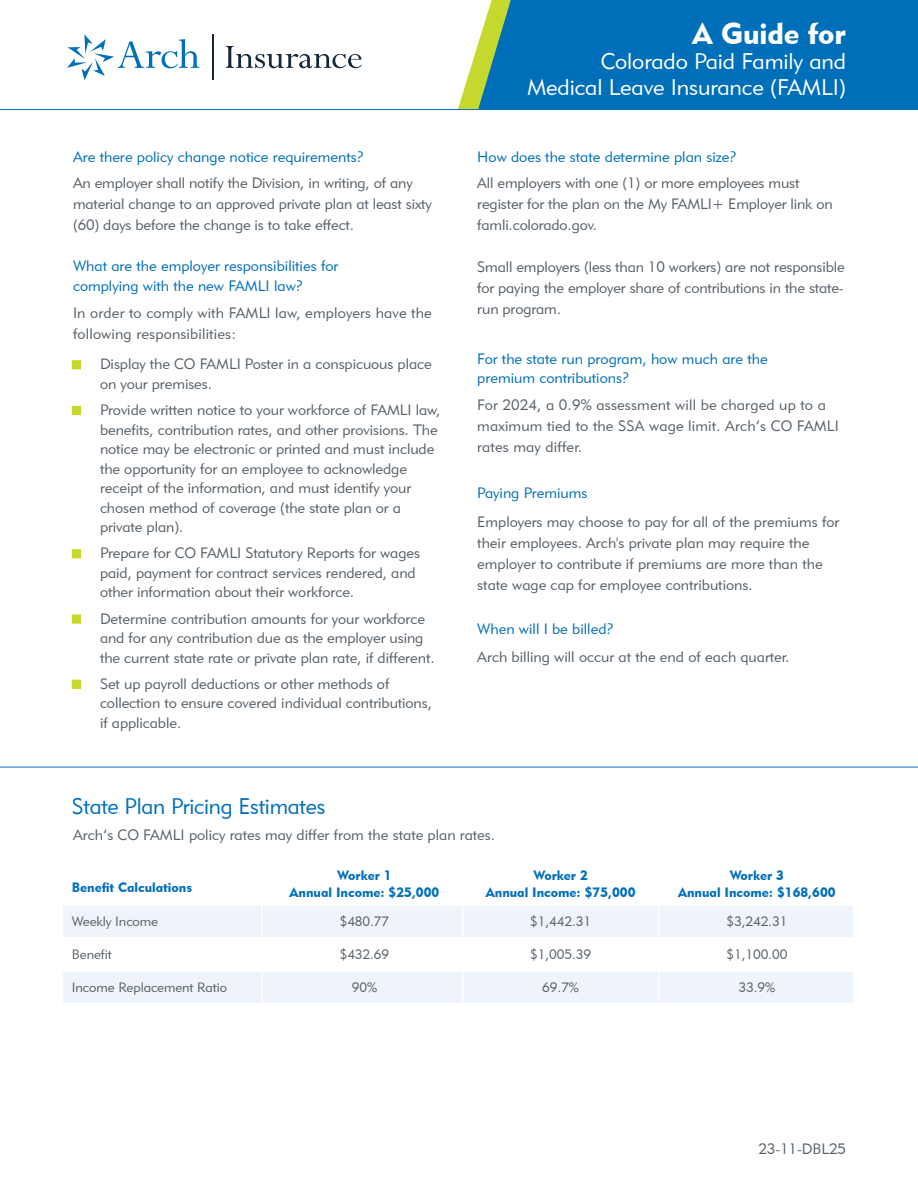
<style>
.page{position:relative;width:918px;height:1188px;background:#fff}
.page>*{position:absolute;margin:0;border:0;box-sizing:border-box;transform-origin:0 0}
.t1{font:30px "Geometric 415 BT Black A";letter-spacing:-.005em;color:#fff}
.t2{font:22.5px "Geometric 415 BT Lite A";letter-spacing:-.005em;color:#fff}
.t3{font:22.5px "Geometric 415 BT Lite A";letter-spacing:-.01em;color:#006fba}
.Copy_-_Main_Style{font:15px/19.5px "Geometric 415 BT Lite A";letter-spacing:-.005em;color:#566069}
.Copy_-_Main_Style-2{font:15px/19.5px "Geometric 415 BT Lite A";color:#006fba}
.Copy_-_Main_Style-3{font:13.5px "Geometric 415 BT Lite A";letter-spacing:-.005em;color:#566069}
.Copy_-_Main_Style-4{font:13.5px "Geometric 415 BT Black A";color:#006fba}
</style>
<div class="page">
<div style="left:511px;top:0;width:407px;height:109px;background:#006fba"></div>
<svg style="left:458px;top:0;width:53px;height:109px"></svg>
<hr style="left:0;top:109px;width:918px;height:1px;background:#006fba">
<svg style="left:226px;top:46px;width:136px;height:22px"></svg>
<hr style="left:212px;top:34px;width:1px;height:46px;background:#172938">
<svg style="left:67px;top:34px;width:132px;height:46px"></svg>
<hr style="left:0;top:767px;width:918px;height:1px;background:#006fba">
<div style="left:64px;top:906px;width:789px;height:31px;background:#eff3fa"></div>
<div style="left:64px;top:972px;width:789px;height:31px;background:#eff3fa"></div>
<hr style="left:462px;top:864px;width:1px;height:151px;background:#fff">
<hr style="left:261px;top:864px;width:2px;height:151px;background:#fff">
<hr style="left:658px;top:864px;width:2px;height:151px;background:#fff">
<p class="t1" style="left:693px;top:15px;width:155px">A Guide for</p>
<p class="t2" style="left:601px;top:48px;width:247px">Colorado Paid Family and</p>
<p class="t2" style="left:527px;top:73px;width:321px">Medical Leave Insurance (FAMLI)</p>
<p class="Copy_-_Main_Style-2" style="left:73px;top:147px;width:293px">Are there policy change notice requirements?</p>
<p class="Copy_-_Main_Style-2" style="left:477px;top:147px;width:261px">How does the state determine plan size?</p>
<p class="Copy_-_Main_Style" style="left:73px;top:172px;width:360px;line-height:21px">An employer shall notify the Division, in writing, of any material change to an approved private plan at least sixty (60) days before the change is to take effect.</p>
<p class="Copy_-_Main_Style-2" style="left:73px;top:256px;width:267px">What are the employer responsibilities for complying with the new FAMLI law?</p>
<p class="Copy_-_Main_Style" style="left:73px;top:303px;width:360px">In order to comply with FAMLI law, employers have the</p>
<p class="Copy_-_Main_Style" style="left:73px;top:324px;width:164px">following responsibilities:</p>
<p class="Copy_-_Main_Style" style="left:100px;top:354px;width:333px">Display the CO FAMLI Poster in a conspicuous place on your premises.</p>
<p class="Copy_-_Main_Style" style="left:100px;top:400px;width:342px">Provide written notice to your workforce of FAMLI law, benefits, contribution rates, and other provisions. The notice may be electronic or printed and must include the opportunity for an employee to acknowledge receipt of the information, and must identify your chosen method of coverage (the state plan or a private plan).</p>
<p class="Copy_-_Main_Style" style="left:100px;top:543px;width:322px">Prepare for CO FAMLI Statutory Reports for wages paid, payment for contract services rendered, and other information about their workforce.</p>
<p class="Copy_-_Main_Style" style="left:100px;top:608px;width:336px">Determine contribution amounts for your workforce and for any contribution due as the employer using the current state rate or private plan rate, if different.</p>
<p class="Copy_-_Main_Style" style="left:100px;top:674px;width:333px">Set up payroll deductions or other methods of collection to ensure covered individual contributions, if applicable.</p>
<p class="t3" style="left:72px;top:792px;width:255px">State Plan Pricing Estimates</p>
<p class="Copy_-_Main_Style" style="left:477px;top:172px;width:357px;line-height:21px">All employers with one (1) or more employees must register for the plan on the My FAMLI+ Employer link on famli.colorado.gov.</p>
<p class="Copy_-_Main_Style" style="left:477px;top:256px;width:369px;line-height:21px;text-align:justify">Small employers (less than 10 workers) are not responsible for paying the employer share of contributions in the state&shy;run program.</p>
<p class="Copy_-_Main_Style-2" style="left:477px;top:349px;width:292px">For the state run program, how much are the</p>
<p class="Copy_-_Main_Style-2" style="left:477px;top:368px;width:154px">premium contributions?</p>
<p class="Copy_-_Main_Style" style="left:477px;top:394px;width:363px;line-height:21px">For 2024, a 0.9% assessment will be charged up to a maximum tied to the SSA wage limit. Arch’s CO FAMLI rates may differ.</p>
<p class="Copy_-_Main_Style-2" style="left:477px;top:483px;width:112px">Paying Premiums</p>
<p class="Copy_-_Main_Style" style="left:477px;top:512px;width:364px">Employers may choose to pay for all of the premiums for</p>
<p class="Copy_-_Main_Style" style="left:477px;top:532px;width:347px;line-height:21px">their employees. Arch's private plan may require the employer to contribute if premiums are more than the state wage cap for employee contributions.</p>
<p class="Copy_-_Main_Style-2" style="left:477px;top:619px;width:138px">When will I be billed?</p>
<p class="Copy_-_Main_Style" style="left:477px;top:647px;width:314px">Arch billing will occur at the end of each quarter.</p>
<p class="Copy_-_Main_Style" style="left:73px;top:824px;width:424px">Arch’s CO FAMLI policy rates may differ from the state plan rates.</p>
<p class="Copy_-_Main_Style-4" style="left:72px;top:879px;width:122px">Benefit Calculations</p>
<p class="Copy_-_Main_Style-3" style="left:72px;top:913px;width:88px">Weekly Income</p>
<p class="Copy_-_Main_Style-3" style="left:72px;top:946px;width:41px">Benefit</p>
<p class="Copy_-_Main_Style-3" style="left:72px;top:979px;width:157px">Income Replacement Ratio</p>
<p class="Copy_-_Main_Style-4" style="left:337px;top:867px;width:56px">Worker 1</p>
<p class="Copy_-_Main_Style-4" style="left:290px;top:884px;width:151px">Annual Income: $25,000</p>
<p class="Copy_-_Main_Style-3" style="left:340px;top:913px;width:51px">$480.77</p>
<p class="Copy_-_Main_Style-3" style="left:340px;top:946px;width:51px">$432.69</p>
<p class="Copy_-_Main_Style-3" style="left:352px;top:979px;width:27px">90%</p>
<p class="Copy_-_Main_Style-4" style="left:534px;top:867px;width:56px">Worker 2</p>
<p class="Copy_-_Main_Style-4" style="left:486px;top:884px;width:151px">Annual Income: $75,000</p>
<p class="Copy_-_Main_Style-3" style="left:530px;top:913px;width:62px">$1,442.31</p>
<p class="Copy_-_Main_Style-3" style="left:530px;top:946px;width:62px">$1,005.39</p>
<p class="Copy_-_Main_Style-3" style="left:542px;top:979px;width:38px">69.7%</p>
<p class="Copy_-_Main_Style-4" style="left:730px;top:867px;width:56px">Worker 3</p>
<p class="Copy_-_Main_Style-4" style="left:678px;top:884px;width:159px">Annual Income: $168,600</p>
<p class="Copy_-_Main_Style-3" style="left:726px;top:913px;width:62px">$3,242.31</p>
<p class="Copy_-_Main_Style-3" style="left:726px;top:946px;width:62px">$1,100.00</p>
<p class="Copy_-_Main_Style-3" style="left:739px;top:979px;width:38px">33.9%</p>
<p class="Copy_-_Main_Style" style="left:758px;top:1139px;width:89px">23-11-DBL25</p>
</div>
